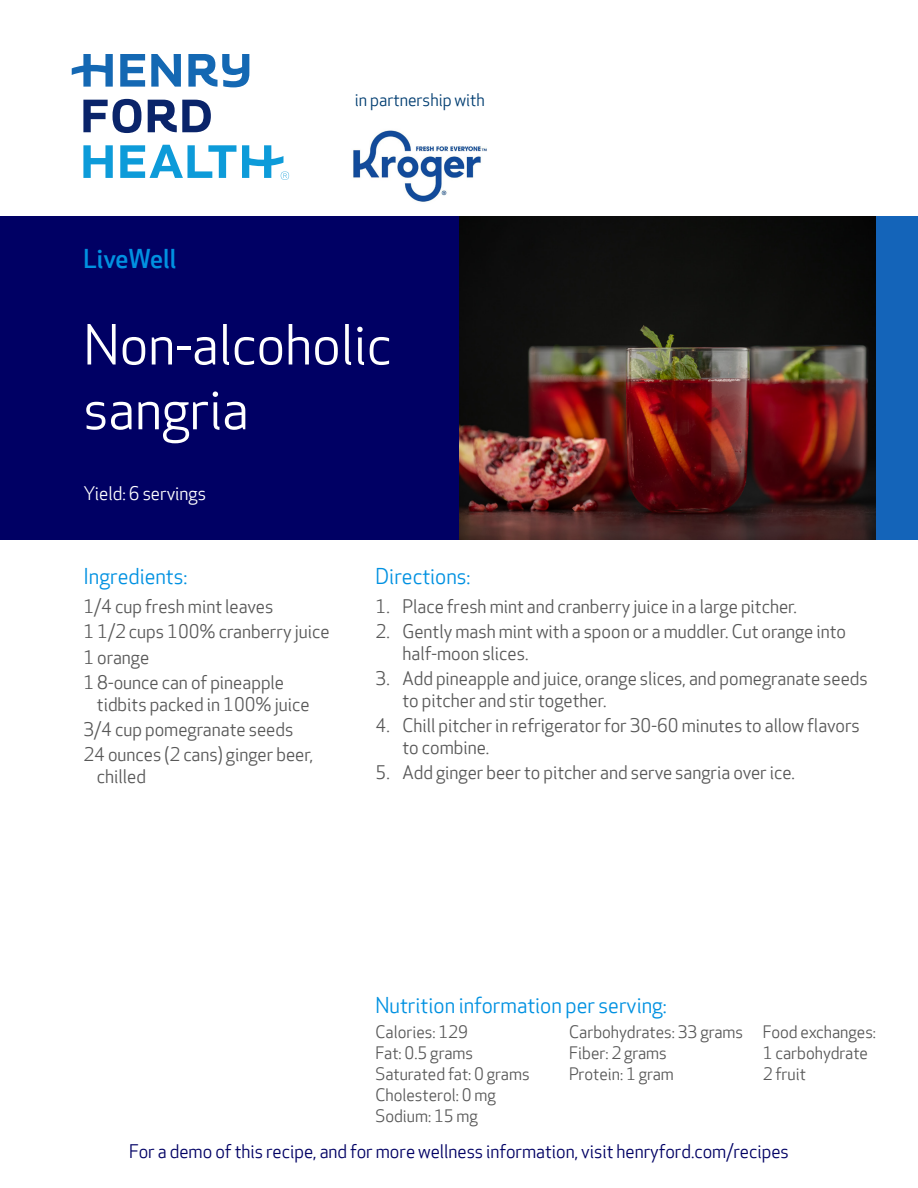
<style>
.page{position:relative;width:918px;height:1188px;background:#fff}
.page>*{position:absolute;margin:0;border:0;box-sizing:border-box;transform-origin:0 0}
.t1{font:54px/64.8px "Apex New";color:#fff}
.t2{font:500 25.5px "Apex New";color:#0091e1}
.t3{font:21px "Apex New";color:#0091e1}
.t4{font:18px/21.6px "Apex New";color:#585858}
.t5{font:18px "Apex New";color:#000064}
.t6{font:18px "Apex New";color:#fff}
.t7{font:16.8px "Apex New";color:#003d71}
.t8{font:16.5px/21px "Apex New";color:#585858}
</style>
<div class="page">
<img style="left:353px;top:130px;width:134px;height:72px">
<div style="left:0;top:216px;width:459px;height:324px;background:#000064"></div>
<img style="left:459px;top:216px;width:417px;height:324px">
<div style="left:876px;top:216px;width:42px;height:324px;background:#1464b9"></div>
<svg style="left:83px;top:99px;width:128px;height:34px"></svg>
<svg style="left:72px;top:54px;width:177px;height:33px"></svg>
<svg style="left:83px;top:145px;width:206px;height:35px"></svg>
<p class="t2" style="left:83px;top:244px;width:94px">LiveWell</p>
<p class="t7" style="left:355px;top:90px;width:131px">in partnership with</p>
<p class="t1" style="left:83px;top:315px;width:310px">Non-alcoholic sangria</p>
<p class="t6" style="left:83px;top:484px;width:124px">Yield: 6 servings</p>
<p class="t3" style="left:83px;top:564px;width:106px">Ingredients:</p>
<p class="t4" style="left:83px;top:596px;width:191px">1/4 cup fresh mint leaves</p>
<p class="t4" style="left:83px;top:622px;width:248px">1 1/2 cups 100% cranberry juice</p>
<p class="t4" style="left:83px;top:647px;width:67px">1 orange</p>
<p class="t4" style="left:97px;top:672px;width:214px;text-indent:-14px">1 8-ounce can of pineapple tidbits packed in 100% juice</p>
<p class="t4" style="left:83px;top:719px;width:211px">3/4 cup pomegranate seeds</p>
<p class="t4" style="left:97px;top:745px;width:218px;text-indent:-14px">24 ounces (2 cans) ginger beer, chilled</p>
<p class="t3" style="left:376px;top:564px;width:96px">Directions:</p>
<p class="t4" style="left:376px;top:596px;width:423px">1. Place fresh mint and cranberry juice in a large pitcher.</p>
<p class="t4" style="left:403px;top:622px;width:445px;text-indent:-27px">2. Gently mash mint with a spoon or a muddler. Cut orange into half-moon slices.</p>
<p class="t4" style="left:403px;top:669px;width:467px;text-indent:-27px">3. Add pineapple and juice, orange slices, and pomegranate seeds to pitcher and stir together.</p>
<p class="t4" style="left:403px;top:716px;width:459px;text-indent:-27px">4. Chill pitcher in refrigerator for 30-60 minutes to allow flavors to combine.</p>
<p class="t4" style="left:376px;top:763px;width:421px">5. Add ginger beer to pitcher and serve sangria over ice.</p>
<p class="t3" style="left:376px;top:994px;width:293px">Nutrition information per serving:</p>
<p class="t8" style="left:376px;top:1022px;width:94px">Calories: 129</p>
<p class="t8" style="left:376px;top:1043px;width:99px">Fat: 0.5 grams</p>
<p class="t8" style="left:376px;top:1064px;width:156px">Saturated fat: 0 grams</p>
<p class="t8" style="left:376px;top:1085px;width:122px">Cholesterol: 0 mg</p>
<p class="t8" style="left:376px;top:1106px;width:104px">Sodium: 15 mg</p>
<p class="t8" style="left:569px;top:1022px;width:175px">Carbohydrates: 33 grams</p>
<p class="t8" style="left:569px;top:1043px;width:99px">Fiber: 2 grams</p>
<p class="t8" style="left:569px;top:1064px;width:106px">Protein: 1 gram</p>
<p class="t8" style="left:763px;top:1022px;width:115px">Food exchanges:<br>1 carbohydrate<br>2 fruit</p>
<p class="t5" style="left:129px;top:1142px;width:661px">For a demo of this recipe, and for more wellness information, visit henryford.com/recipes</p>
</div>
